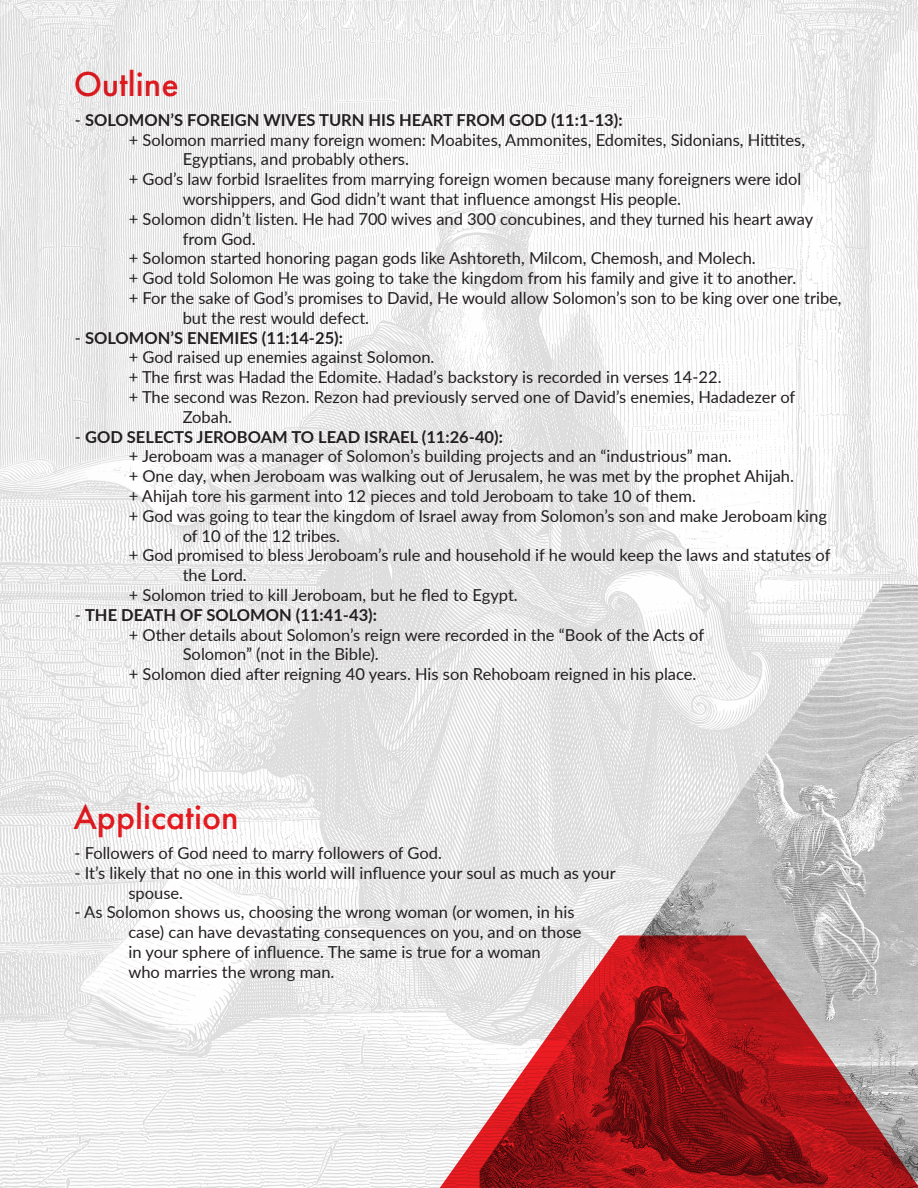
<style>
.page{position:relative;width:918px;height:1188px;background:#fff}
.page>*{position:absolute;margin:0;border:0;box-sizing:border-box;transform-origin:0 0}
.t1{font:500 36px "Futura PT";color:#ee1d23}
.t2{font:16.5px/19.8px "Lato";color:#231f20}
.t3{font:700 16.5px "Lato";color:#231f20}
.s1{font-weight:400}
</style>
<div class="page">
<img style="left:0;top:0;width:918px;height:1188px">
<img style="left:480px;top:584px;width:438px;height:351px">
<svg style="left:363px;top:935px;width:555px;height:253px"></svg>
<h1 class="t1" style="left:73px;top:62px;width:107px">Outline</h1>
<p class="t3" style="left:75px;top:108px;width:549px"><span class="s1">-</span> SOLOMON’S FOREIGN WIVES TURN HIS HEART FROM GOD (11:1-13):</p>
<p class="t2" style="left:129px;top:129px;width:678px">+ Solomon married many foreign women: Moabites, Ammonites, Edomites, Sidonians, Hittites,</p>
<p class="t2" style="left:183px;top:149px;width:228px">Egyptians, and probably others.</p>
<p class="t2" style="left:129px;top:169px;width:674px">+ God’s law forbid Israelites from marrying foreign women because many foreigners were idol</p>
<p class="t2" style="left:183px;top:188px;width:500px">worshippers, and God didn’t want that influence amongst His people.</p>
<p class="t2" style="left:129px;top:208px;width:686px">+ Solomon didn’t listen. He had 700 wives and 300 concubines, and they turned his heart away</p>
<p class="t2" style="left:183px;top:228px;width:75px">from God.</p>
<p class="t2" style="left:129px;top:248px;width:629px">+ Solomon started honoring pagan gods like Ashtoreth, Milcom, Chemosh, and Molech.</p>
<p class="t2" style="left:129px;top:268px;width:669px">+ God told Solomon He was going to take the kingdom from his family and give it to another.</p>
<p class="t2" style="left:129px;top:287px;width:714px">+ For the sake of God’s promises to David, He would allow Solomon’s son to be king over one tribe,</p>
<p class="t2" style="left:183px;top:307px;width:188px">but the rest would defect.</p>
<p class="t3" style="left:75px;top:325px;width:270px"><span class="s1">-</span> SOLOMON’S ENEMIES (11:14-25):</p>
<p class="t2" style="left:129px;top:347px;width:307px">+ God raised up enemies against Solomon.</p>
<p class="t2" style="left:129px;top:367px;width:594px">+ The first was Hadad the Edomite. Hadad’s backstory is recorded in verses 14-22.</p>
<p class="t2" style="left:129px;top:386px;width:668px">+ The second was Rezon. Rezon had previously served one of David’s enemies, Hadadezer of</p>
<p class="t2" style="left:183px;top:406px;width:51px">Zobah.</p>
<p class="t3" style="left:75px;top:424px;width:430px"><span class="s1">-</span> GOD SELECTS JEROBOAM TO LEAD ISRAEL (11:26-40):</p>
<p class="t2" style="left:129px;top:446px;width:605px">+ Jeroboam was a manager of Solomon’s building projects and an “industrious” man.</p>
<p class="t2" style="left:129px;top:466px;width:667px">+ One day, when Jeroboam was walking out of Jerusalem, he was met by the prophet Ahijah.</p>
<p class="t2" style="left:129px;top:485px;width:569px">+ Ahijah tore his garment into 12 pieces and told Jeroboam to take 10 of them.</p>
<p class="t2" style="left:129px;top:505px;width:700px">+ God was going to tear the kingdom of Israel away from Solomon’s son and make Jeroboam king</p>
<p class="t2" style="left:183px;top:525px;width:159px">of 10 of the 12 tribes.</p>
<p class="t2" style="left:129px;top:545px;width:703px">+ God promised to bless Jeroboam’s rule and household if he would keep the laws and statutes of</p>
<p class="t2" style="left:183px;top:565px;width:66px">the Lord.</p>
<p class="t2" style="left:129px;top:584px;width:391px">+ Solomon tried to kill Jeroboam, but he fled to Egypt.</p>
<p class="t3" style="left:75px;top:603px;width:304px"><span class="s1">-</span> THE DEATH OF SOLOMON (11:41-43):</p>
<p class="t2" style="left:129px;top:624px;width:577px">+ Other details about Solomon’s reign were recorded in the “Book of the Acts of</p>
<p class="t2" style="left:183px;top:644px;width:197px">Solomon” (not in the Bible).</p>
<p class="t2" style="left:129px;top:664px;width:569px">+ Solomon died after reigning 40 years. His son Rehoboam reigned in his place.</p>
<h1 class="t1" style="left:73px;top:795px;width:167px">Application</h1>
<p class="t2" style="left:74px;top:842px;width:369px">- Followers of God need to marry followers of God.</p>
<p class="t2" style="left:128px;top:862px;width:489px;text-indent:-54px">- It’s likely that no one in this world will influence your soul as much as your spouse.</p>
<p class="t2" style="left:128px;top:902px;width:455px;text-indent:-54px">- As Solomon shows us, choosing the wrong woman (or women, in his case) can have devastating consequences on you, and on those in your sphere of influence. The same is true for a woman<br>who marries the wrong man.</p>
</div>
